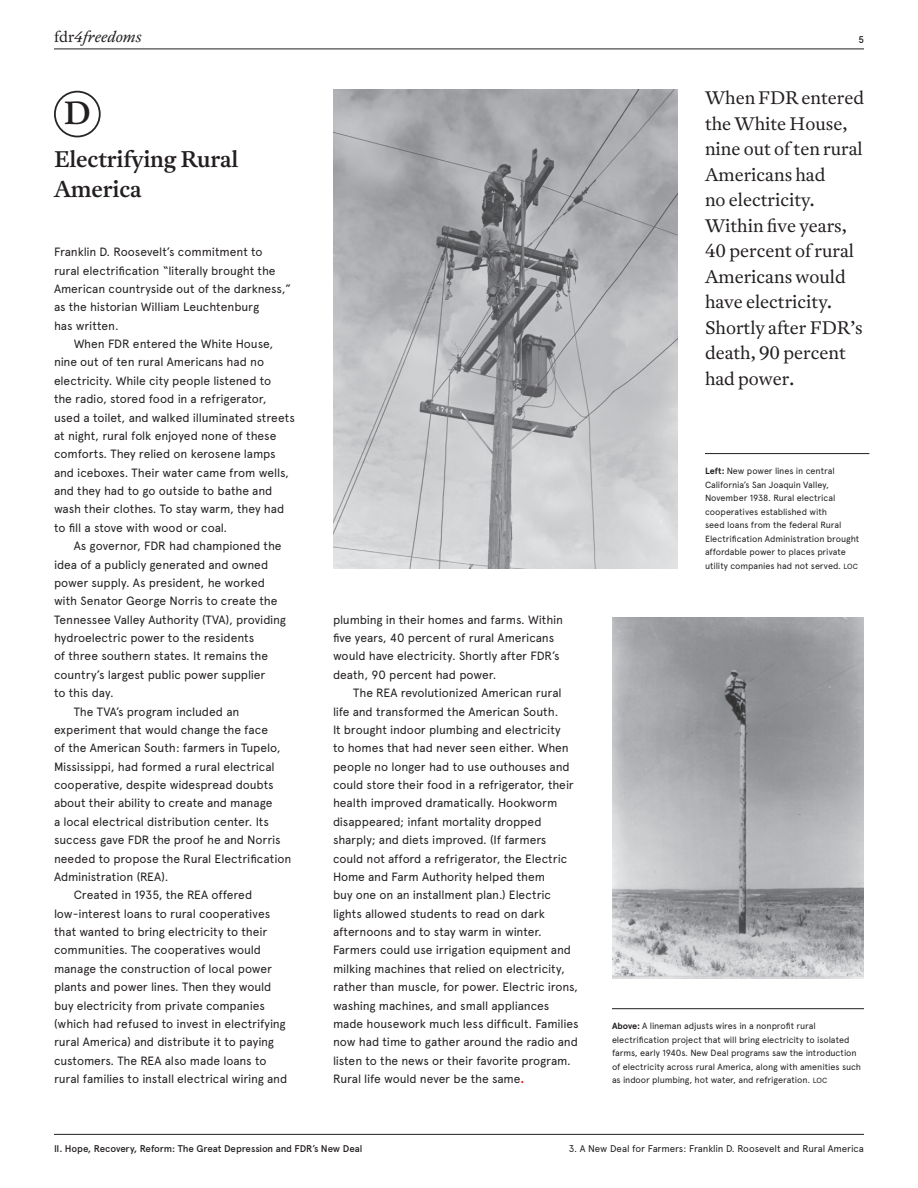
<style>
.page{position:relative;width:918px;height:1188px;background:#fff}
.page>*{position:absolute;margin:0;border:0;box-sizing:border-box;transform-origin:0 0}
.t1{font:500 31.95px "Antwerp";color:#231f20}
.t2{font:500 22.5px/30px "Antwerp";letter-spacing:-.01em;color:#231f20}
.Pull_quote{font:300 18px/25.5px "Antwerp";color:#231f20}
.t3{font:italic 300 15px "Antwerp";color:#231f20}
.Copy{font:12px/18.3px "Apercu";letter-spacing:-.01em;color:#231f20}
.t4{font:500 9.75px "Apercu";letter-spacing:-.01em;color:#231f20}
.t5{font:9.75px "Apercu";letter-spacing:-.01em;color:#231f20}
.t6{font:9px/13.5px "Apercu";letter-spacing:-.01em;color:#231f20}
.s1{font-style:normal}
.s2{font-weight:700;color:#f00}
.s3{font-weight:700}
.s4{font-size:7.5px}
</style>
<div class="page">
<hr style="left:54px;top:49px;width:810px;height:1px;background:#231f20">
<hr style="left:54px;top:1134px;width:810px;height:1px;background:#231f20">
<div style="left:54px;top:91px;width:47px;height:46px;border:2px solid #262626;border-radius:50%"></div>
<hr style="left:612px;top:1008px;width:252px;height:1px;background:#231f20">
<img style="left:333px;top:89px;width:345px;height:479px">
<img style="left:612px;top:617px;width:252px;height:361px">
<hr style="left:705px;top:453px;width:164px;height:1px;background:#231f20">
<p class="t3" style="left:54px;top:27px;width:89px"><span class="s1">fdr</span>4freedoms</p>
<p class="t4" style="left:858px;top:33px;width:7px">5</p>
<p class="t1" style="left:64px;top:91px;width:29px">D</p>
<p class="t2" style="left:54px;top:145px;width:186px">Electrifying Rural<br>America</p>
<p class="Copy" style="left:54px;top:243px;width:239px">Franklin D. Roosevelt’s commitment to rural electrification “literally brought the American countryside out of the darkness,” as the historian William Leuchtenburg<br>has written.</p>
<p class="Copy" style="left:54px;top:335px;width:242px;text-indent:20px">When FDR entered the White House, nine out of ten rural Americans had no electricity. While city people listened to<br>the radio, stored food in a refrigerator, used a toilet, and walked illuminated streets at night, rural folk enjoyed none of these comforts. They relied on kerosene lamps and iceboxes. Their water came from wells, and they had to go outside to bathe and wash their clothes. To stay warm, they had to fill a stove with wood or coal.</p>
<p class="Copy" style="left:54px;top:537px;width:233px;text-indent:20px">As governor, FDR had championed the idea of a publicly generated and owned power supply. As president, he worked with Senator George Norris to create the Tennessee Valley Authority (TVA), providing hydroelectric power to the residents<br>of three southern states. It remains the country’s largest public power supplier<br>to this day.</p>
<p class="Copy" style="left:54px;top:702px;width:239px;text-indent:20px">The TVA’s program included an experiment that would change the face<br>of the American South: farmers in Tupelo, Mississippi, had formed a rural electrical cooperative, despite widespread doubts about their ability to create and manage<br>a local electrical distribution center. Its success gave FDR the proof he and Norris needed to propose the Rural Electrification Administration (REA).</p>
<p class="Copy" style="left:54px;top:886px;width:235px;text-indent:20px">Created in 1935, the REA offered low-interest loans to rural cooperatives that wanted to bring electricity to their communities. The cooperatives would manage the construction of local power plants and power lines. Then they would buy electricity from private companies (which had refused to invest in electrifying rural America) and distribute it to paying customers. The REA also made loans to rural families to install electrical wiring and</p>
<p class="Copy" style="left:333px;top:610px;width:231px">plumbing in their homes and farms. Within five years, 40 percent of rural Americans would have electricity. Shortly after FDR’s death, 90 percent had power.</p>
<p class="Copy" style="left:333px;top:684px;width:247px;text-indent:20px">The REA revolutionized American rural life and transformed the American South.<br>It brought indoor plumbing and electricity<br>to homes that had never seen either. When people no longer had to use outhouses and could store their food in a refrigerator, their health improved dramatically. Hookworm disappeared; infant mortality dropped sharply; and diets improved. (If farmers could not afford a refrigerator, the Electric Home and Farm Authority helped them<br>buy one on an installment plan.) Electric lights allowed students to read on dark afternoons and to stay warm in winter.<br>Farmers could use irrigation equipment and milking machines that relied on electricity, rather than muscle, for power. Electric irons, washing machines, and small appliances made housework much less difficult. Families now had time to gather around the radio and listen to the news or their favorite program.<br>Rural life would never be the same<span class="s2">.</span></p>
<p class="Pull_quote" style="left:705px;top:85px;width:161px">When FDR entered the White House, nine out of ten rural<br>Americans had<br>no electricity.<br>Within five years,<br>40 percent of rural<br>Americans would have electricity.<br>Shortly after FDR’s death, 90 percent had power.</p>
<p class="t6" style="left:705px;top:464px;width:156px"><span class="s3">Left:</span> New power lines in central California’s San Joaquin Valley, November 1938. Rural electrical cooperatives established with<br>seed loans from the federal Rural Electrification Administration brought affordable power to places private utility companies had not served. <span class="s4">LOC</span></p>
<p class="t6" style="left:612px;top:1019px;width:251px"><span class="s3">Above:</span> A lineman adjusts wires in a nonprofit rural electrification project that will bring electricity to isolated farms, early 1940s. New Deal programs saw the introduction of electricity across rural America, along with amenities such as indoor plumbing, hot water, and refrigeration. <span class="s4">LOC</span></p>
<p class="t4" style="left:54px;top:1143px;width:310px">II. Hope, Recovery, Reform: The Great Depression and FDR’s New Deal</p>
<p class="t5" style="left:569px;top:1143px;width:297px">3. A New Deal for Farmers: Franklin D. Roosevelt and Rural America</p>
</div>
